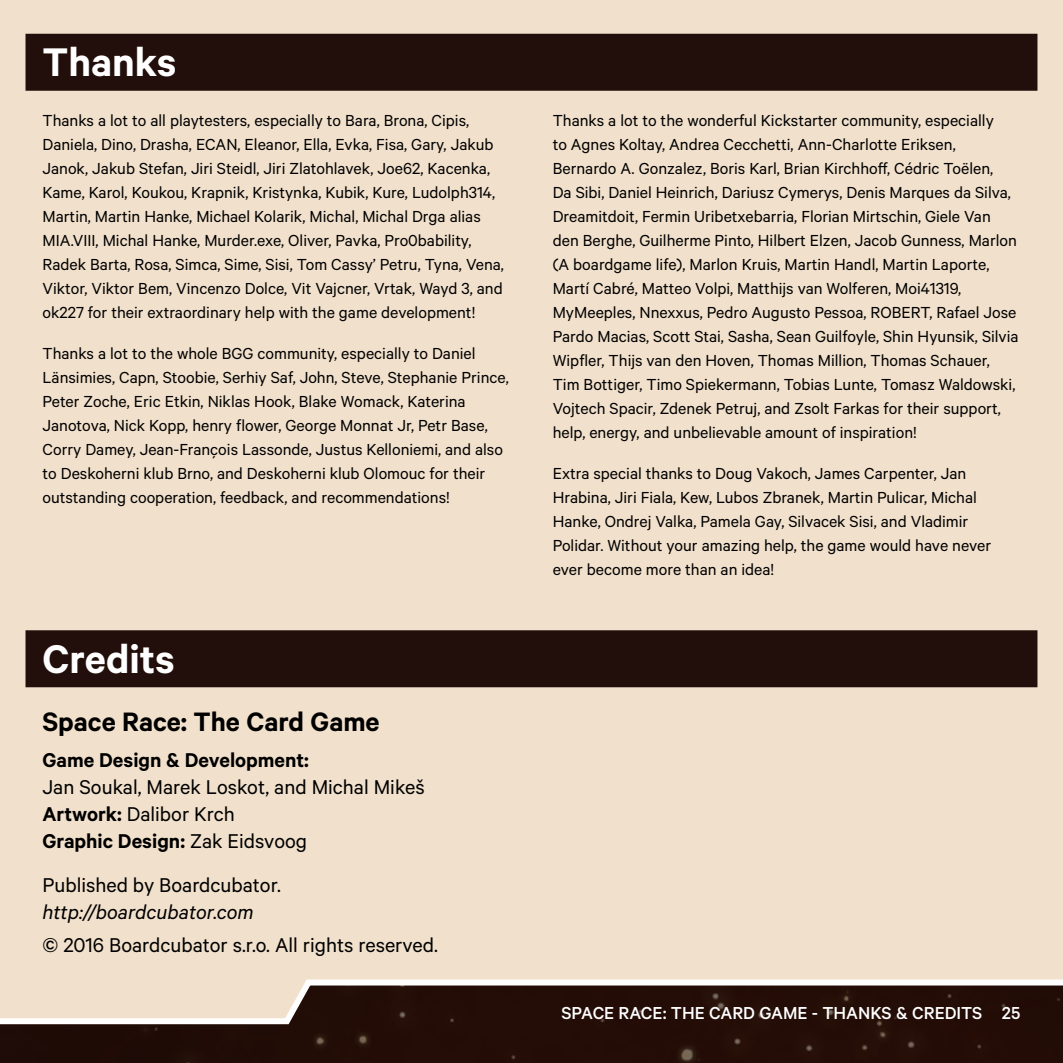
<style>
.page{position:relative;width:1063px;height:1063px;background:#f1e0cb}
.page>*{position:absolute;margin:0;border:0;box-sizing:border-box;transform-origin:0 0}
.t1{font:600 45px "Calibre";color:#fff}
.t2{font:600 30px "Calibre";color:#000}
.t3{font:22.5px/27px "Calibre";color:#000}
.t4{font:600 22.5px "Calibre";color:#000}
.t5{font:italic 22.5px "Calibre";color:#000}
.t6{font:500 19.5px "Calibre";color:#fff}
.t7{font:18px/24px "Calibre";color:#000}
.s1{font-weight:600}
</style>
<div class="page">
<div style="left:26px;top:34px;width:1011px;height:57px;background:#220f0b"></div>
<div style="left:26px;top:630px;width:1011px;height:57px;background:#220f0b"></div>
<svg style="left:0;top:979px;width:1063px;height:84px;background:#4f3b33"></svg>
<h1 class="t1" style="left:43px;top:36px;width:135px">Thanks</h1>
<p class="t7" style="left:43px;top:108px;width:463px">Thanks a lot to all playtesters, especially to Bara, Brona, Cipis, Daniela, Dino, Drasha, ECAN, Eleanor, Ella, Evka, Fisa, Gary, Jakub Janok, Jakub Stefan, Jiri Steidl, Jiri Zlatohlavek, Joe62, Kacenka, Kame, Karol, Koukou, Krapnik, Kristynka, Kubik, Kure, Ludolph314, Martin, Martin Hanke, Michael Kolarik, Michal, Michal Drga alias MIA.VIII, Michal Hanke, Murder.exe, Oliver, Pavka, Pro0bability, Radek Barta, Rosa, Simca, Sime, Sisi, Tom Cassy’ Petru, Tyna, Vena, Viktor, Viktor Bem, Vincenzo Dolce, Vit Vajcner, Vrtak, Wayd 3, and ok227 for their extraordinary help with the game development!</p>
<p class="t7" style="left:43px;top:341px;width:468px">Thanks a lot to the whole BGG community, especially to Daniel Länsimies, Capn, Stoobie, Serhiy Saf, John, Steve, Stephanie Prince, Peter Zoche, Eric Etkin, Niklas Hook, Blake Womack, Katerina Janotova, Nick Kopp, henry flower, George Monnat Jr, Petr Base, Corry Damey, Jean-François Lassonde, Justus Kelloniemi, and also to Deskoherni klub Brno, and Deskoherni klub Olomouc for their outstanding cooperation, feedback, and recommendations!</p>
<h1 class="t1" style="left:43px;top:632px;width:134px">Credits</h1>
<h2 class="t2" style="left:43px;top:704px;width:339px">Space Race: The Card Game</h2>
<p class="t4" style="left:43px;top:746px;width:268px">Game Design &amp; Development:</p>
<p class="t3" style="left:43px;top:773px;width:384px">Jan Soukal, Marek Loskot, and Michal Mikeš<br><span class="s1">Artwork:</span> Dalibor Krch<br><span class="s1">Graphic Design:</span> Zak Eidsvoog</p>
<p class="t3" style="left:43px;top:871px;width:240px">Published by Boardcubator.</p>
<p class="t5" style="left:43px;top:899px;width:213px">http://boardcubator.com</p>
<p class="t3" style="left:43px;top:931px;width:397px">© 2016 Boardcubator s.r.o. All rights reserved.</p>
<p class="t7" style="left:553px;top:107px;width:467px">Thanks a lot to the wonderful Kickstarter community, especially<br>to Agnes Koltay, Andrea Cecchetti, Ann-Charlotte Eriksen, Bernardo A. Gonzalez, Boris Karl, Brian Kirchhoff, Cédric Toëlen,<br>Da Sibi, Daniel Heinrich, Dariusz Cymerys, Denis Marques da Silva, Dreamitdoit, Fermin Uribetxebarria, Florian Mirtschin, Giele Van den Berghe, Guilherme Pinto, Hilbert Elzen, Jacob Gunness, Marlon (A boardgame life), Marlon Kruis, Martin Handl, Martin Laporte, Martí Cabré, Matteo Volpi, Matthijs van Wolferen, Moi41319, MyMeeples, Nnexxus, Pedro Augusto Pessoa, ROBERT, Rafael Jose Pardo Macias, Scott Stai, Sasha, Sean Guilfoyle, Shin Hyunsik, Silvia Wipfler, Thijs van den Hoven, Thomas Million, Thomas Schauer, Tim Bottiger, Timo Spiekermann, Tobias Lunte, Tomasz Waldowski, Vojtech Spacir, Zdenek Petruj, and Zsolt Farkas for their support, help, energy, and unbelievable amount of inspiration!</p>
<p class="t7" style="left:553px;top:460px;width:440px">Extra special thanks to Doug Vakoch, James Carpenter, Jan Hrabina, Jiri Fiala, Kew, Lubos Zbranek, Martin Pulicar, Michal Hanke, Ondrej Valka, Pamela Gay, Silvacek Sisi, and Vladimir Polidar. Without your amazing help, the game would have never ever become more than an idea!</p>
<p class="t6" style="left:561px;top:1002px;width:461px">SPACE RACE: THE CARD GAME - THANKS &amp; CREDITS 25</p>
</div>
